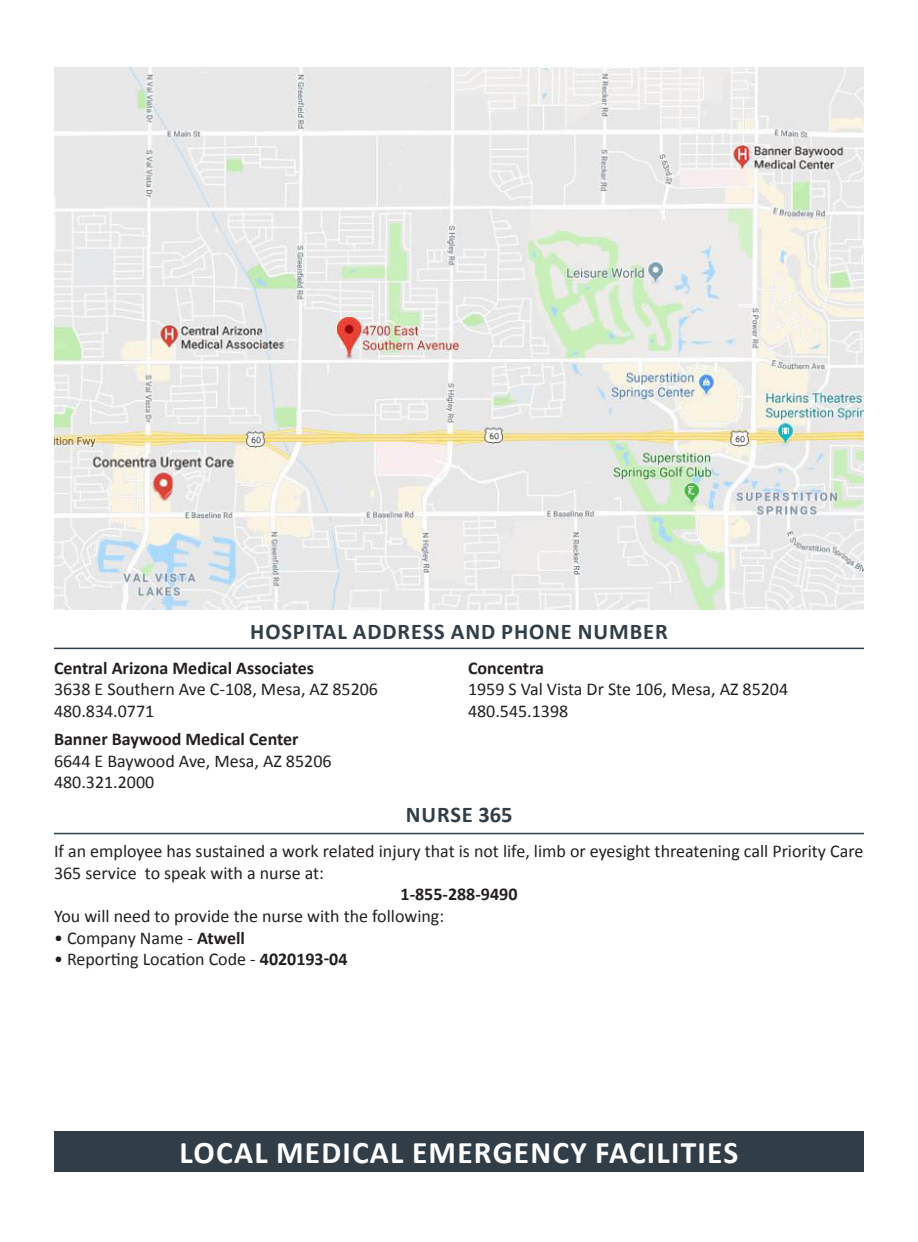
<style>
.page{position:relative;width:918px;height:1242px;background:#fff}
.page>*{position:absolute;margin:0;border:0;box-sizing:border-box;transform-origin:0 0}
.t1{font:700 31.5px "Calibri";letter-spacing:.04em;color:#fff}
.t2{font:700 22.5px "Calibri";letter-spacing:.04em;color:#313e48}
.t3{font:18px/21.6px "Calibri";color:#231f20}
.t4{font:700 18px "Calibri";color:#231f20}
.s1{font-weight:700}
</style>
<div class="page">
<div style="left:54px;top:1131px;width:810px;height:40px;background:#313e48"></div>
<img style="left:54px;top:68px;width:810px;height:541px">
<hr style="left:54px;top:648px;width:810px;height:1px;background:#313e48">
<hr style="left:54px;top:833px;width:810px;height:1px;background:#313e48">
<p class="t2" style="left:250px;top:617px;width:419px">HOSPITAL ADDRESS AND PHONE NUMBER</p>
<p class="t4" style="left:54px;top:656px;width:262px">Central Arizona Medical Associates</p>
<p class="t3" style="left:54px;top:679px;width:326px">3638 E Southern Ave C-108, Mesa, AZ 85206</p>
<p class="t3" style="left:54px;top:700px;width:102px">480.834.0771</p>
<p class="t4" style="left:54px;top:728px;width:246px">Banner Baywood Medical Center</p>
<p class="t3" style="left:54px;top:750px;width:279px">6644 E Baywood Ave, Mesa, AZ 85206</p>
<p class="t3" style="left:54px;top:772px;width:102px">480.321.2000</p>
<p class="t4" style="left:468px;top:656px;width:78px">Concentra</p>
<p class="t3" style="left:468px;top:679px;width:322px">1959 S Val Vista Dr Ste 106, Mesa, AZ 85204</p>
<p class="t3" style="left:468px;top:700px;width:102px">480.545.1398</p>
<p class="t2" style="left:406px;top:800px;width:108px">NURSE 365</p>
<p class="t3" style="left:54px;top:841px;width:811px">If an employee has sustained a work related injury that is not life, limb or eyesight threatening call Priority Care<br>365 service to speak with a nurse at:</p>
<p class="t4" style="left:401px;top:883px;width:118px">1-855-288-9490</p>
<p class="t3" style="left:54px;top:905px;width:392px">You will need to provide the nurse with the following:</p>
<p class="t3" style="left:54px;top:927px;width:192px">• Company Name - <span class="s1">Atwell</span></p>
<p class="t3" style="left:54px;top:949px;width:295px">• Reporting Location Code - <span class="s1">4020193-04</span></p>
<p class="t1" style="left:180px;top:1132px;width:560px">LOCAL MEDICAL EMERGENCY FACILITIES</p>
</div>
